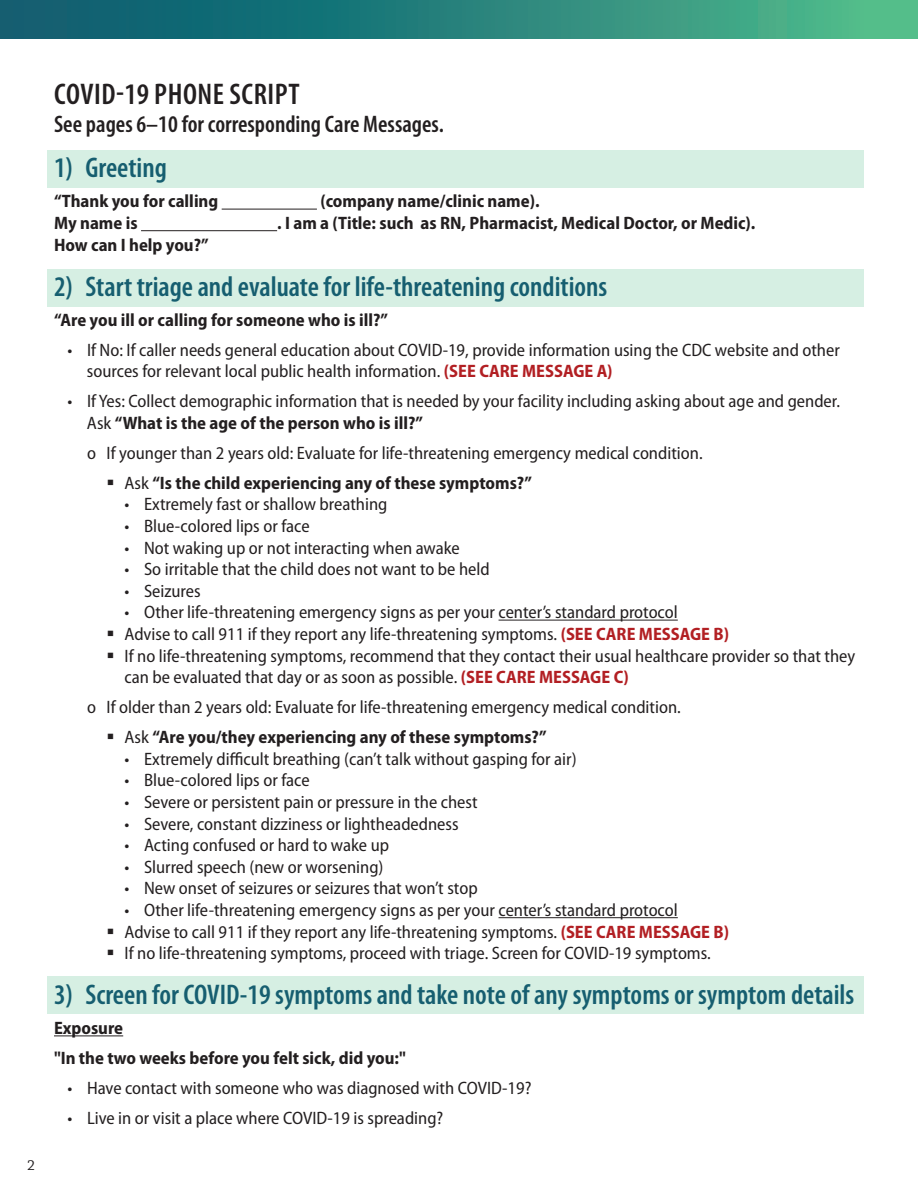
<style>
.page{position:relative;width:918px;height:1188px;background:#fff}
.page>*{position:absolute;margin:0;border:0;box-sizing:border-box;transform-origin:0 0}
.H2_1{font:600 condensed 30px "Myriad Pro";letter-spacing:.02em;color:#231f20}
.H2_1-2{font:600 condensed 28.5px "Myriad Pro";color:#165e70}
.H2_1-3{font:600 condensed 24px "Myriad Pro";color:#231f20}
.t1{font:semi-condensed 18px/21.6px "Myriad Pro";color:#231f20}
.Text_bold{font:700 semi-condensed 18px "Myriad Pro";color:#231f20}
.t2{font:15px "Chaparral Pro";color:#231f20}
.s1{font-weight:700;color:#b21f23}
.s2{font-weight:700}
.s3{font-weight:400}
</style>
<div class="page">
<svg style="left:0;top:0;width:918px;height:38px;background:#2a867c"></svg>
<div style="left:48px;top:269px;width:816px;height:37px;background:#d6efe3"></div>
<div style="left:48px;top:150px;width:816px;height:37px;background:#d6efe3"></div>
<div style="left:48px;top:977px;width:816px;height:37px;background:#d6efe3"></div>
<hr style="left:222px;top:209px;width:95px;height:1px;background:#231f20">
<hr style="left:141px;top:230px;width:136px;height:1px;background:#231f20">
<hr style="left:499px;top:620px;width:179px;height:1px;background:#231f20">
<hr style="left:499px;top:917px;width:179px;height:1px;background:#231f20">
<hr style="left:54px;top:1035px;width:69px;height:1px;background:#231f20">
<p class="t2" style="left:27px;top:1157px;width:9px">2</p>
<p class="H2_1" style="left:54px;top:75px;width:247px">COVID-19 PHONE SCRIPT</p>
<p class="H2_1-3" style="left:54px;top:110px;width:391px">See pages 6–10 for corresponding Care Messages.</p>
<p class="H2_1-2" style="left:54px;top:150px;width:114px">1) Greeting</p>
<p class="Text_bold" style="left:54px;top:190px;width:166px">“Thank you for calling</p>
<p class="Text_bold" style="left:320px;top:190px;width:221px">(company name/clinic name).</p>
<p class="Text_bold" style="left:54px;top:211px;width:85px">My name is</p>
<p class="Text_bold" style="left:277px;top:211px;width:480px">. I am a (Title: such as RN, Pharmacist, Medical Doctor, or Medic).</p>
<p class="Text_bold" style="left:54px;top:233px;width:156px">How can I help you?”</p>
<p class="H2_1-2" style="left:54px;top:268px;width:555px">2) Start triage and evaluate for life-threatening conditions</p>
<p class="Text_bold" style="left:54px;top:308px;width:336px">“Are you ill or calling for someone who is ill?”</p>
<p class="t1" style="left:87px;top:339px;width:754px;text-indent:-19px">• If No: If caller needs general education about COVID-19, provide information using the CDC website and other sources for relevant local public health information. <span class="s1">(SEE CARE MESSAGE A)</span></p>
<p class="t1" style="left:87px;top:391px;width:755px;text-indent:-19px">• If Yes: Collect demographic information that is needed by your facility including asking about age and gender.<br>Ask <span class="s2">“What is the age of the person who is ill?”</span></p>
<p class="t1" style="left:87px;top:442px;width:617px">o If younger than 2 years old: Evaluate for life-threatening emergency medical condition.</p>
<p class="Text_bold" style="left:124px;top:471px;width:409px"><span class="s3">Ask</span> “Is the child experiencing any of these symptoms?”</p>
<p class="t1" style="left:124px;top:494px;width:264px">• Extremely fast or shallow breathing</p>
<p class="t1" style="left:124px;top:515px;width:187px">• Blue-colored lips or face</p>
<p class="t1" style="left:124px;top:537px;width:337px">• Not waking up or not interacting when awake</p>
<p class="t1" style="left:124px;top:559px;width:367px">• So irritable that the child does not want to be held</p>
<p class="t1" style="left:124px;top:580px;width:78px">• Seizures</p>
<p class="t1" style="left:124px;top:602px;width:555px">• Other life-threatening emergency signs as per your center’s standard protocol</p>
<p class="t1" style="left:124px;top:623px;width:606px">Advise to call 911 if they report any life-threatening symptoms. <span class="s1">(SEE CARE MESSAGE B)</span></p>
<p class="t1" style="left:124px;top:645px;width:732px">If no life-threatening symptoms, recommend that they contact their usual healthcare provider so that they can be evaluated that day or as soon as possible. <span class="s1">(SEE CARE MESSAGE C)</span></p>
<p class="t1" style="left:87px;top:697px;width:595px">o If older than 2 years old: Evaluate for life-threatening emergency medical condition.</p>
<p class="Text_bold" style="left:124px;top:725px;width:424px"><span class="s3">Ask</span> “Are you/they experiencing any of these symptoms?”</p>
<p class="t1" style="left:124px;top:748px;width:454px">• Extremely difficult breathing (can’t talk without gasping for air)</p>
<p class="t1" style="left:124px;top:770px;width:187px">• Blue-colored lips or face</p>
<p class="t1" style="left:124px;top:791px;width:355px">• Severe or persistent pain or pressure in the chest</p>
<p class="t1" style="left:124px;top:813px;width:336px">• Severe, constant dizziness or lightheadedness</p>
<p class="t1" style="left:124px;top:835px;width:266px">• Acting confused or hard to wake up</p>
<p class="t1" style="left:124px;top:856px;width:261px">• Slurred speech (new or worsening)</p>
<p class="t1" style="left:124px;top:878px;width:355px">• New onset of seizures or seizures that won’t stop</p>
<p class="t1" style="left:124px;top:899px;width:555px">• Other life-threatening emergency signs as per your center’s standard protocol</p>
<p class="t1" style="left:124px;top:921px;width:606px">Advise to call 911 if they report any life-threatening symptoms. <span class="s1">(SEE CARE MESSAGE B)</span></p>
<p class="t1" style="left:124px;top:943px;width:588px">If no life-threatening symptoms, proceed with triage. Screen for COVID-19 symptoms.</p>
<p class="H2_1-2" style="left:54px;top:977px;width:802px">3) Screen for COVID-19 symptoms and take note of any symptoms or symptom details</p>
<p class="Text_bold" style="left:54px;top:1016px;width:71px">Exposure</p>
<p class="Text_bold" style="left:54px;top:1046px;width:353px">"In the two weeks before you felt sick, did you:"</p>
<p class="t1" style="left:68px;top:1078px;width:465px">• Have contact with someone who was diagnosed with COVID-19?</p>
<p class="t1" style="left:68px;top:1108px;width:377px">• Live in or visit a place where COVID-19 is spreading?</p>
</div>
